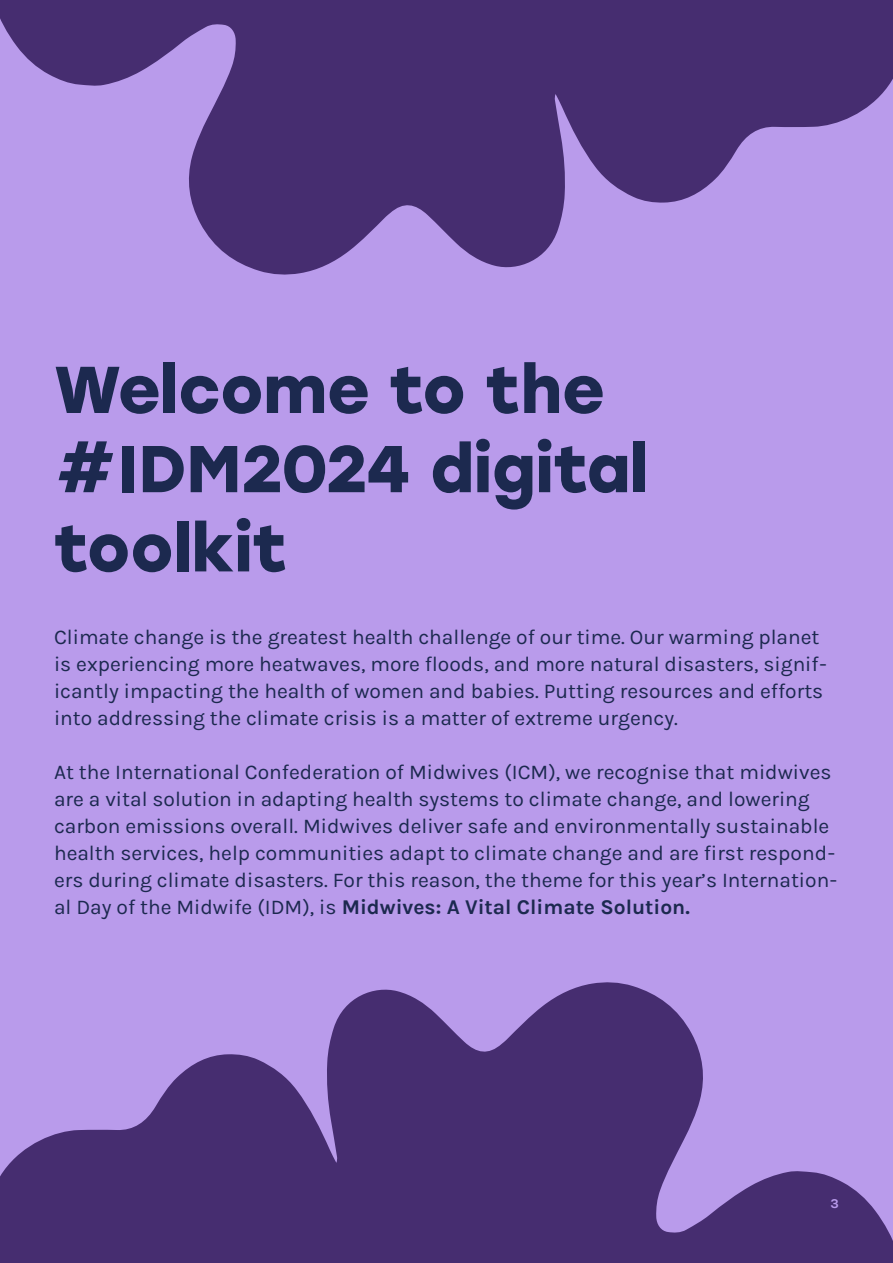
<style>
.page{position:relative;width:893px;height:1263px;background:#b99beb}
.page>*{position:absolute;margin:0;border:0;box-sizing:border-box;transform-origin:0 0}
.t1{font:700 66px/79.2px "Stolzl";color:#1c294f}
.t2{font:21px/27px "Karla";color:#1c294f}
.t3{font:700 13.5px "Karla";color:#b99beb}
.s1{font-weight:700}
</style>
<div class="page">
<svg style="left:0;top:0;width:893px;height:275px;fill:#462d70"></svg>
<svg style="left:0;top:982px;width:893px;height:281px;fill:#462d70"></svg>
<p class="t1" style="left:54px;top:347px;width:596px">Welcome to the #IDM2024 digital toolkit</p>
<p class="t2" style="left:54px;top:623px;width:774px">Climate change is the greatest health challenge of our time. Our warming planet is experiencing more heatwaves, more floods, and more natural disasters, signif&shy;icantly impacting the health of women and babies. Putting resources and efforts into addressing the climate crisis is a matter of extreme urgency.</p>
<p class="t2" style="left:54px;top:758px;width:785px">At the International Confederation of Midwives (ICM), we recognise that midwives are a vital solution in adapting health systems to climate change, and lowering carbon emissions overall. Midwives deliver safe and environmentally sustainable health services, help communities adapt to climate change and are first respond&shy;ers during climate disasters. For this reason, the theme for this year’s Internation&shy;al Day of the Midwife (IDM), is <span class="s1">Midwives: A Vital Climate Solution.</span></p>
<p class="t3" style="left:831px;top:1194px;width:10px">3</p>
</div>
